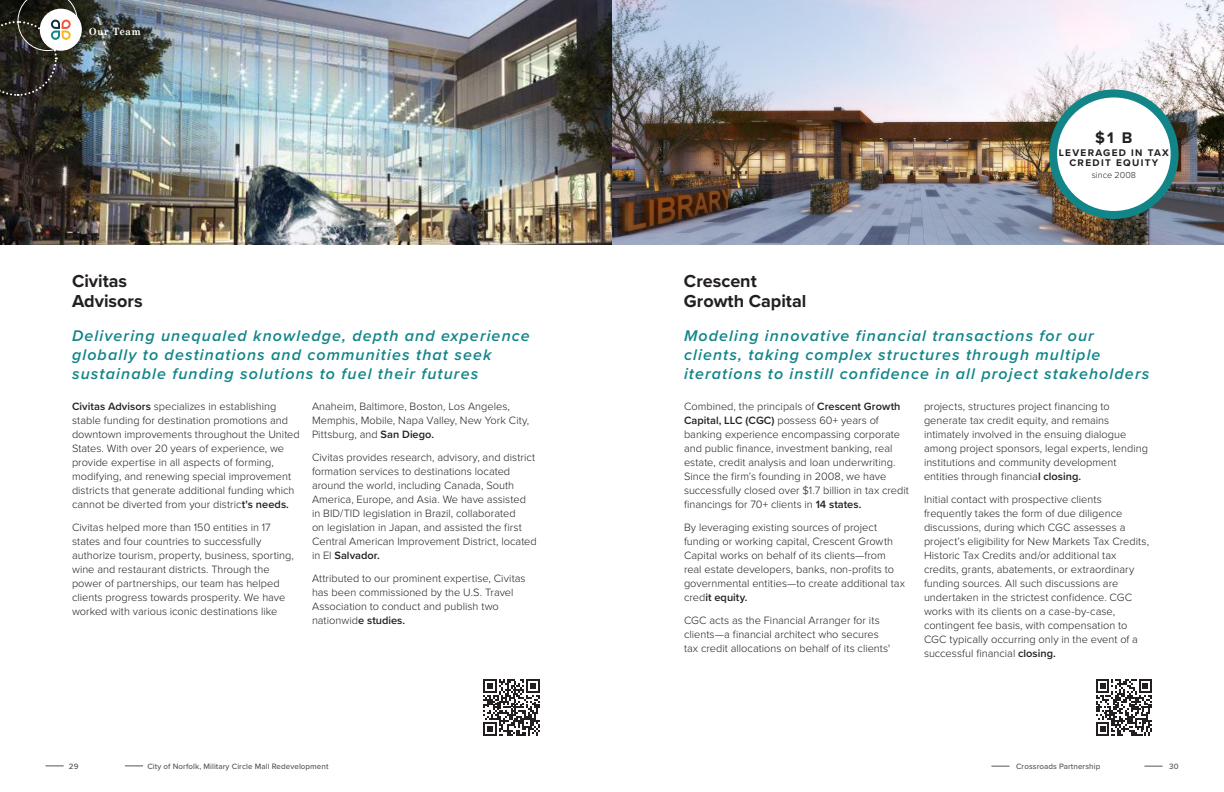
<style>
.page{position:relative;width:1224px;height:792px;background:#fff}
.page>*{position:absolute;margin:0;border:0;box-sizing:border-box;transform-origin:0 0}
.CS_Heading{font:700 18px/20px "Proxima Nova";color:#231f20}
.Section_Statement{font:italic 600 16px/19.2px "Proxima Nova";letter-spacing:.07em;color:#128589}
.CS_Project_Descripti{font:700 16px "Proxima Nova";color:#231f20}
.t1{font:300 11px/14px "Proxima Nova";color:#231f20}
.CS_Project_Descripti-2{font:700 10px/10px "Proxima Nova";letter-spacing:.13em;color:#231f20;text-align:center}
.Date_Quals_Info{font:700 10px "Grad";letter-spacing:.09em;color:#fff}
.CS_Project_Descripti-3{font:300 9px "Proxima Nova";color:#231f20}
.t2{font:500 8px "Proxima Nova";letter-spacing:.01em;color:#51555a}
.s1{font-weight:600}
</style>
<div class="page">
<img style="left:0;top:0;width:1224px;height:244px">
<svg style="left:1096px;top:679px;width:56px;height:57px"></svg>
<svg style="left:483px;top:679px;width:57px;height:57px"></svg>
<div style="left:1053px;top:93px;width:122px;height:122px;background:#fff;border-radius:50%"></div>
<div style="left:1049px;top:89px;width:130px;height:130px;border:8px solid #128589;border-radius:50%"></div>
<svg style="left:991px;top:766px;width:19px;height:1px"></svg>
<svg style="left:125px;top:766px;width:18px;height:1px"></svg>
<svg style="left:1144px;top:766px;width:19px;height:1px"></svg>
<svg style="left:46px;top:766px;width:18px;height:1px"></svg>
<div style="left:41px;top:10px;width:39px;height:39px;background:#fff;border-radius:50%"></div>
<div style="left:40px;top:9px;width:42px;height:42px;border:3px solid #fff;border-radius:50%"></div>
<svg style="left:0;top:0;width:77px;height:97px;background:#4c4a44"></svg>
<p class="Date_Quals_Info" style="left:89px;top:26px;width:53px">Our Team</p>
<p class="CS_Heading" style="left:72px;top:271px;width:72px">Civitas<br>Advisors</p>
<p class="Section_Statement" style="left:72px;top:325px;width:459px">Delivering unequaled knowledge, depth and experience globally to destinations and communities that seek sustainable funding solutions to fuel their futures</p>
<p class="t1" style="left:72px;top:398px;width:229px"><span class="s1">Civitas Advisors</span> specializes in establishing stable funding for destination promotions and downtown improvements throughout the United States. With over 20 years of experience, we provide expertise in all aspects of forming, modifying, and renewing special improvement districts that generate additional funding which cannot be diverted from your distric<span class="s1">t's needs.</span></p>
<p class="t1" style="left:72px;top:519px;width:223px">Civitas helped more than 150 entities in 17 states and four countries to successfully authorize tourism, property, business, sporting, wine and restaurant districts. Through the power of partnerships, our team has helped clients progress towards prosperity. We have worked with various iconic destinations like</p>
<p class="t1" style="left:312px;top:398px;width:219px">Anaheim, Baltimore, Boston, Los Angeles,<br>Memphis, Mobile, Napa Valley, New York City,<br>Pittsburg, and <span class="s1">San Diego.</span></p>
<p class="t1" style="left:312px;top:449px;width:226px">Civitas provides research, advisory, and district formation services to destinations located around the world, including Canada, South America, Europe, and Asia. We have assisted in BID/TID legislation in Brazil, collaborated<br>on legislation in Japan, and assisted the first Central American Improvement District, located in El <span class="s1">Salvador.</span></p>
<p class="t1" style="left:312px;top:570px;width:215px">Attributed to our prominent expertise, Civitas has been commissioned by the U.S. Travel Association to conduct and publish two nationwid<span class="s1">e studies.</span></p>
<p class="CS_Heading" style="left:684px;top:271px;width:124px">Crescent<br>Growth Capital</p>
<p class="CS_Project_Descripti" style="left:1095px;top:125px;width:39px">$1 B</p>
<p class="CS_Project_Descripti-2" style="left:1059px;top:147px;width:112px">LEVERAGED IN TAX<br>CREDIT EQUITY</p>
<p class="CS_Project_Descripti-3" style="left:1092px;top:169px;width:46px">since 2008</p>
<p class="Section_Statement" style="left:684px;top:325px;width:467px">Modeling innovative financial transactions for our clients, taking complex structures through multiple iterations to instill confidence in all project stakeholders</p>
<p class="t1" style="left:684px;top:398px;width:226px">Combined, the principals of <span class="s1">Crescent Growth Capital, LLC (CGC)</span> possess 60+ years of banking experience encompassing corporate and public finance, investment banking, real estate, credit analysis and loan underwriting.<br>Since the firm’s founding in 2008, we have successfully closed over $1.7 billion in tax credit financings for 70+ clients in <span class="s1">14 states.</span></p>
<p class="t1" style="left:684px;top:519px;width:222px">By leveraging existing sources of project funding or working capital, Crescent Growth Capital works on behalf of its clients—from real estate developers, banks, non-profits to governmental entities—to create additional tax cred<span class="s1">it equity.</span></p>
<p class="t1" style="left:684px;top:612px;width:208px">CGC acts as the Financial Arranger for its clients—a financial architect who secures tax credit allocations on behalf of its clients'</p>
<p class="t1" style="left:924px;top:398px;width:226px">projects, structures project financing to generate tax credit equity, and remains intimately involved in the ensuing dialogue among project sponsors, legal experts, lending institutions and community development entities through financia<span class="s1">l closing.</span></p>
<p class="t1" style="left:924px;top:491px;width:227px">Initial contact with prospective clients frequently takes the form of due diligence discussions, during which CGC assesses a project’s eligibility for New Markets Tax Credits, Historic Tax Credits and/or additional tax credits, grants, abatements, or extraordinary funding sources. All such discussions are undertaken in the strictest confidence. CGC works with its clients on a case-by-case, contingent fee basis, with compensation to CGC typically occurring only in the event of a successful financial <span class="s1">closing.</span></p>
<p class="t2" style="left:69px;top:760px;width:11px">29</p>
<p class="t2" style="left:147px;top:760px;width:183px">City of Norfolk, Military Circle Mall Redevelopment</p>
<p class="t2" style="left:1016px;top:761px;width:86px">Crossroads Partnership</p>
<p class="t2" style="left:1169px;top:761px;width:11px">30</p>
</div>
